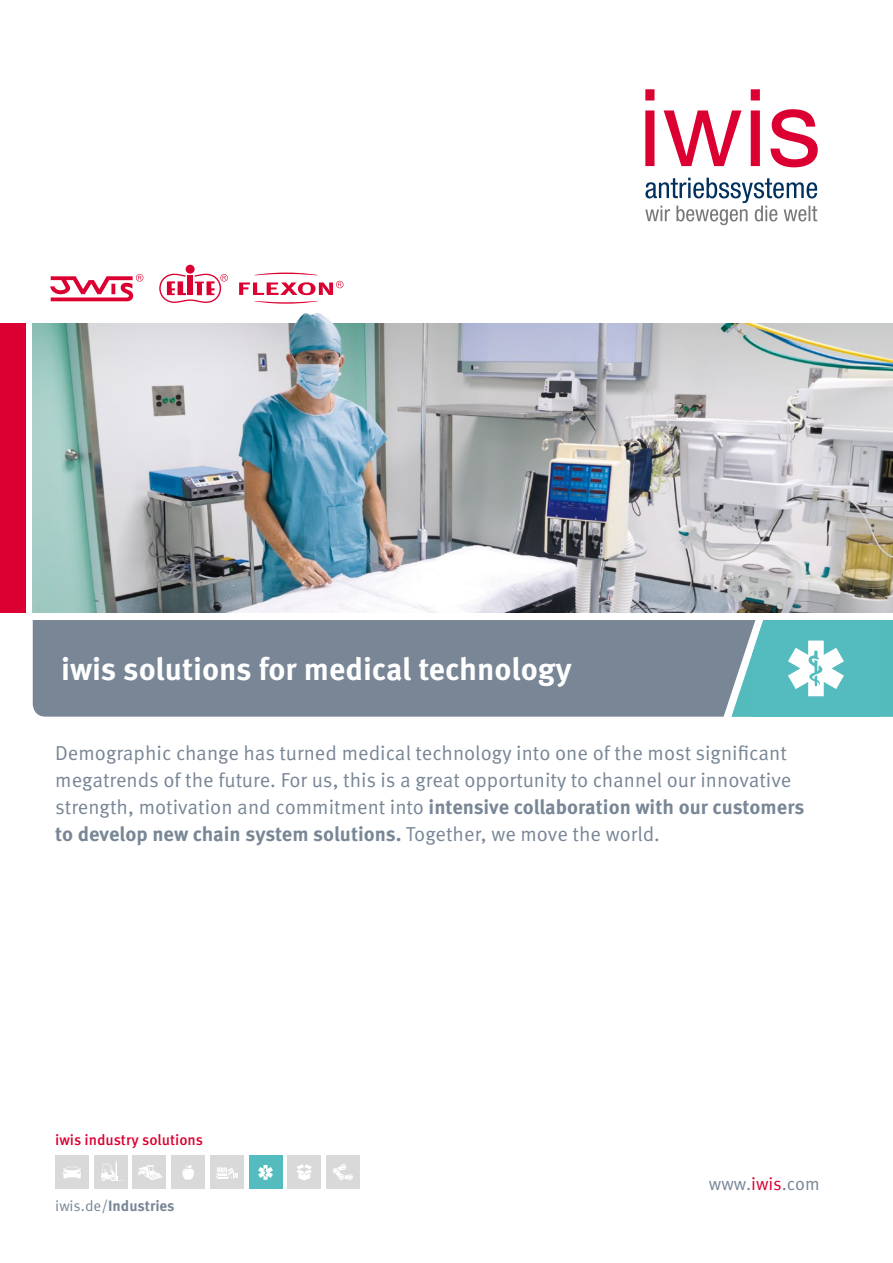
<style>
.page{position:relative;width:893px;height:1263px;background:#fff}
.page>*{position:absolute;margin:0;border:0;box-sizing:border-box;transform-origin:0 0}
.HEADLINE{font:700 31.5px "Meta OT";color:#fff}
.HEADLINE-2{font:20.25px/27px "Meta OT";color:#788696}
.t1{font:18px "Meta OT";color:#788696}
.HEADLINE-3{font:500 15px "Meta OT";color:#db0031}
.HEADLINE-4{font:700 15px "Meta OT";color:#788696}
.s1{font-weight:700}
.s2{font-weight:400}
.s3{color:#db0031}
</style>
<div class="page">
<div style="left:33px;top:620px;width:698px;height:97px;background:#788696"></div>
<svg style="left:731px;top:620px;width:162px;height:97px;background:#71c2c5"></svg>
<div style="left:0;top:323px;width:26px;height:289px;background:#db0031"></div>
<svg style="left:645px;top:178px;width:172px;height:47px"></svg>
<svg style="left:645px;top:89px;width:173px;height:78px"></svg>
<div style="left:186px;top:265px;width:9px;height:9px;background:#db0031;border-radius:50%"></div>
<svg style="left:254px;top:301px;width:64px;height:3px"></svg>
<svg style="left:159px;top:274px;width:69px;height:29px"></svg>
<svg style="left:239px;top:273px;width:104px;height:22px"></svg>
<svg style="left:50px;top:274px;width:93px;height:27px"></svg>
<img style="left:33px;top:323px;width:860px;height:289px">
<img style="left:289px;top:313px;width:55px;height:60px">
<div style="left:55px;top:1155px;width:34px;height:34px;background:#d9d9d9"></div>
<svg style="left:63px;top:1166px;width:18px;height:12px"></svg>
<div style="left:94px;top:1155px;width:34px;height:34px;background:#d9d9d9"></div>
<svg style="left:101px;top:1161px;width:22px;height:20px"></svg>
<div style="left:133px;top:1155px;width:33px;height:34px;background:#d9d9d9"></div>
<svg style="left:138px;top:1165px;width:24px;height:15px"></svg>
<div style="left:171px;top:1155px;width:34px;height:34px;background:#d9d9d9"></div>
<svg style="left:182px;top:1165px;width:12px;height:15px"></svg>
<div style="left:210px;top:1155px;width:34px;height:34px;background:#d9d9d9"></div>
<svg style="left:216px;top:1167px;width:22px;height:11px"></svg>
<div style="left:249px;top:1155px;width:33px;height:34px;background:#54bcbe"></div>
<svg style="left:258px;top:1165px;width:15px;height:15px"></svg>
<div style="left:287px;top:1155px;width:34px;height:34px;background:#d9d9d9"></div>
<svg style="left:297px;top:1164px;width:15px;height:16px"></svg>
<div style="left:326px;top:1155px;width:34px;height:34px;background:#d9d9d9"></div>
<svg style="left:332px;top:1164px;width:21px;height:16px"></svg>
<p class="HEADLINE" style="left:61px;top:649px;width:512px">iwis solutions for medical technology</p>
<p class="HEADLINE-2" style="left:55px;top:739px;width:750px">Demographic change has turned medical technology into one of the most significant megatrends of the future. For us, this is a great opportunity to channel our innovative strength, motivation and commitment into <span class="s1">intensive collaboration with our customers to develop new chain system solutions.</span> Together, we move the world.</p>
<p class="HEADLINE-3" style="left:55px;top:1130px;width:149px">iwis industry solutions</p>
<p class="HEADLINE-4" style="left:55px;top:1196px;width:121px"><span class="s2">iwis.de/</span>Industries</p>
<p class="t1" style="left:709px;top:1173px;width:112px">www.<span class="s3">iwis</span>.com</p>
</div>
